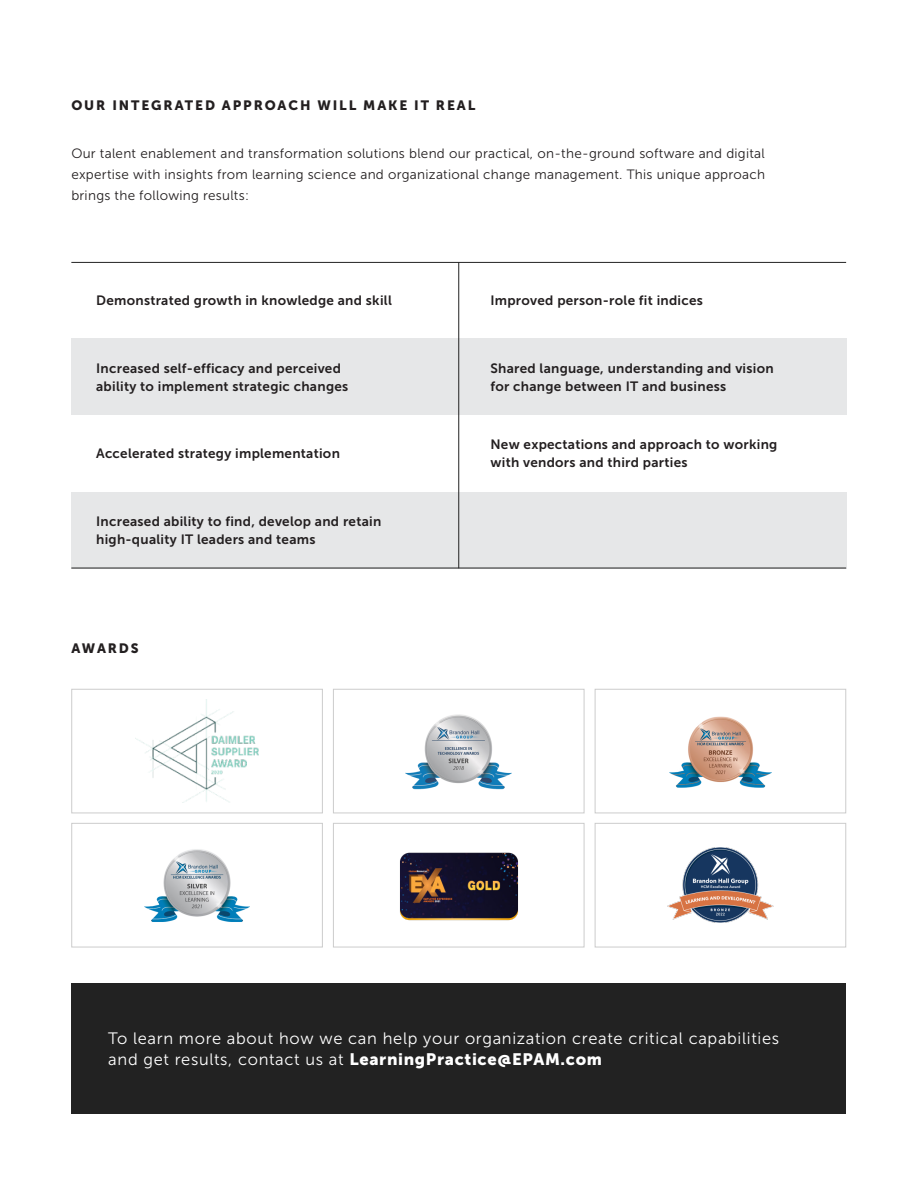
<style>
.page{position:relative;width:918px;height:1188px;background:#fff}
.page>*{position:absolute;margin:0;border:0;box-sizing:border-box;transform-origin:0 0}
.t1{font:16.5px/21px "Museo Sans 300";letter-spacing:.04em;color:#fff}
.t2{font:13.5px/18px "Museo Sans 700";letter-spacing:.02em;color:#231f20}
.t3{font:13.5px/21px "Museo Sans 300";letter-spacing:.02em;color:#231f20;text-align:justify}
.t4{font:13.5px "Museo Sans 900";letter-spacing:.14em;color:#231f20}
.s1{font-family:"Museo Sans 900"}
</style>
<div class="page">
<div style="left:71px;top:339px;width:775px;height:76px;background:#e6e7e8"></div>
<div style="left:71px;top:492px;width:775px;height:76px;background:#e6e7e8"></div>
<hr style="left:71px;top:262px;width:775px;height:1px;background:#222">
<hr style="left:71px;top:568px;width:775px;height:1px;background:#222">
<div style="left:71px;top:983px;width:775px;height:131px;background:#222"></div>
<div style="left:71px;top:689px;width:252px;height:124px;border:1px solid #ccc"></div>
<div style="left:333px;top:689px;width:251px;height:124px;border:1px solid #ccc"></div>
<div style="left:595px;top:689px;width:251px;height:124px;border:1px solid #ccc"></div>
<div style="left:71px;top:823px;width:252px;height:124px;border:1px solid #ccc"></div>
<div style="left:333px;top:823px;width:251px;height:124px;border:1px solid #ccc"></div>
<div style="left:595px;top:823px;width:251px;height:124px;border:1px solid #ccc"></div>
<hr style="left:458px;top:262px;width:1px;height:306px;background:#222">
<img style="left:136px;top:699px;width:123px;height:104px">
<img style="left:406px;top:714px;width:106px;height:76px">
<img style="left:669px;top:716px;width:102px;height:72px">
<img style="left:667px;top:848px;width:106px;height:74px">
<img style="left:144px;top:849px;width:106px;height:73px">
<img style="left:400px;top:852px;width:118px;height:69px">
<p class="t4" style="left:71px;top:97px;width:405px">OUR INTEGRATED APPROACH WILL MAKE IT REAL</p>
<p class="t3" style="left:71px;top:143px;width:695px">Our talent enablement and transformation solutions blend our practical, on-the-ground software and digital expertise with insights from learning science and organizational change management. This unique approach brings the following results:</p>
<p class="t2" style="left:96px;top:292px;width:297px">Demonstrated growth in knowledge and skill</p>
<p class="t2" style="left:490px;top:292px;width:214px">Improved person-role fit indices</p>
<p class="t2" style="left:96px;top:359px;width:254px">Increased self-efficacy and perceived ability to implement strategic changes</p>
<p class="t2" style="left:490px;top:359px;width:285px">Shared language, understanding and vision for change between IT and business</p>
<p class="t2" style="left:96px;top:445px;width:245px">Accelerated strategy implementation</p>
<p class="t2" style="left:96px;top:512px;width:287px">Increased ability to find, develop and retain high-quality IT leaders and teams</p>
<p class="t4" style="left:71px;top:640px;width:69px">AWARDS</p>
<p class="t2" style="left:490px;top:436px;width:289px">New expectations and approach to working with vendors and third parties</p>
<p class="t1" style="left:108px;top:1028px;width:672px">To learn more about how we can help your organization create critical capabilities and get results, contact us at <span class="s1">LearningPractice@EPAM.com</span></p>
</div>
